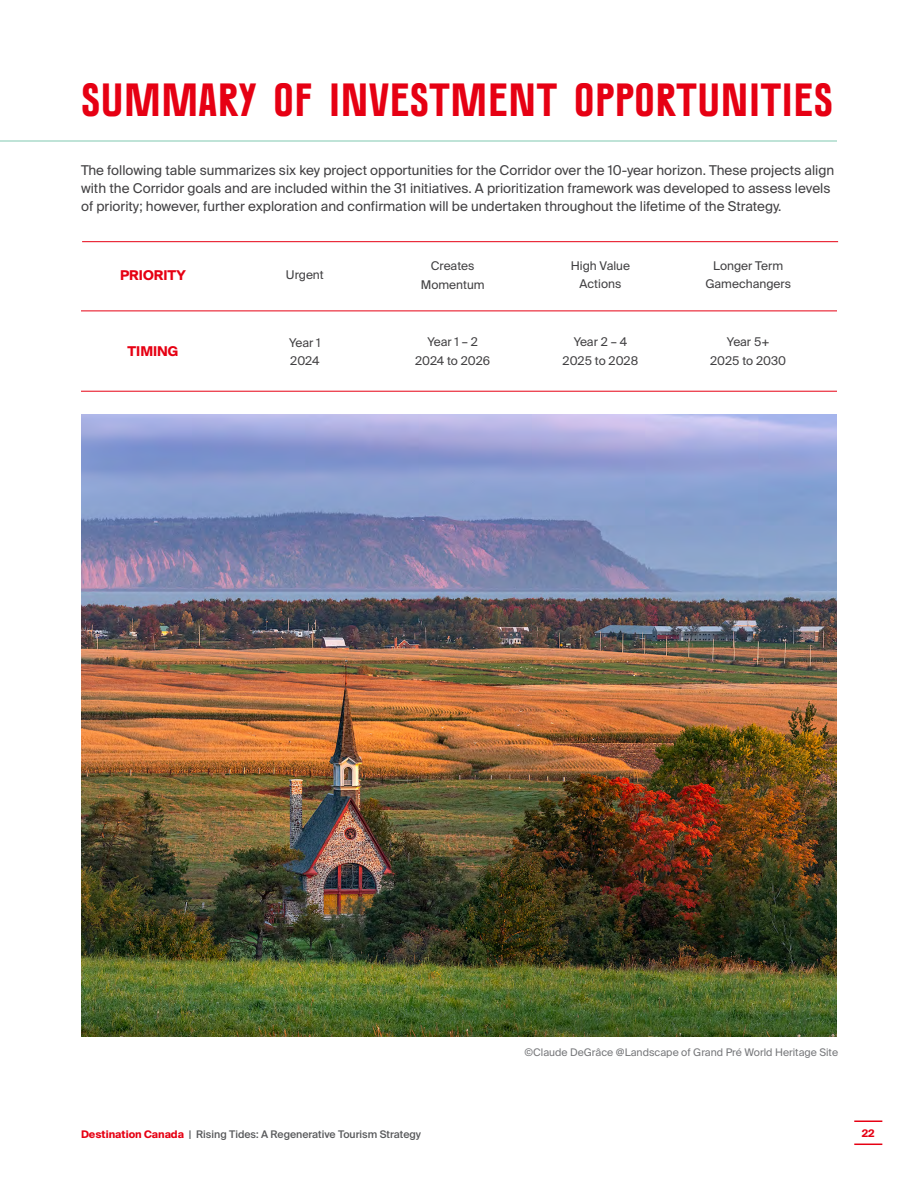
<style>
.page{position:relative;width:918px;height:1188px;background:#fff}
.page>*{position:absolute;margin:0;border:0;box-sizing:border-box;transform-origin:0 0}
.t1{font:700 46.5px "Canada";color:#e60013}
.t2{font:13.5px/18.3px "Suisse Intl";color:#414042}
.t3{font:700 13.5px "Suisse Intl";color:#e60013}
.t4{font:12px/18.3px "Suisse Intl";color:#414042;text-align:center}
.t5{font:500 10.5px "Suisse Intl";color:#58595b}
.t6{font:10.5px "Suisse Intl";color:#77787b}
.t7{font:700 10.5px "Suisse Intl";color:#e60013}
.s1{font-weight:700;color:#e60013}
</style>
<div class="page">
<hr style="left:854px;top:1120px;width:28px;height:2px;background:#e60013">
<svg style="left:854px;top:1144px;width:28px;height:1px"></svg>
<hr style="left:81px;top:311px;width:756px;height:1px;background:#e60013">
<hr style="left:81px;top:391px;width:756px;height:1px;background:#e60013">
<hr style="left:82px;top:241px;width:756px;height:1px;background:#e60013">
<img style="left:81px;top:414px;width:756px;height:623px">
<hr style="left:0;top:140px;width:837px;height:2px;background:#aadaca">
<h1 class="t1" style="left:81px;top:76px;width:754px">SUMMARY OF INVESTMENT OPPORTUNITIES</h1>
<p class="t2" style="left:81px;top:161px;width:755px">The following table summarizes six key project opportunities for the Corridor over the 10-year horizon. These projects align with the Corridor goals and are included within the 31 initiatives. A prioritization framework was developed to assess levels of priority; however, further exploration and confirmation will be undertaken throughout the lifetime of the Strategy.</p>
<p class="t3" style="left:120px;top:267px;width:67px">PRIORITY</p>
<p class="t3" style="left:128px;top:344px;width:53px">TIMING</p>
<p class="t4" style="left:286px;top:266px;width:39px">Urgent</p>
<p class="t4" style="left:289px;top:333px;width:33px;text-align:left">Year 1<br>2024</p>
<p class="t4" style="left:421px;top:257px;width:65px">Creates<br>Momentum</p>
<p class="t4" style="left:415px;top:333px;width:77px">Year 1 – 2<br>2024 to 2026</p>
<p class="t4" style="left:571px;top:257px;width:61px">High Value<br>Actions</p>
<p class="t4" style="left:563px;top:333px;width:77px">Year 2 – 4<br>2025 to 2028</p>
<p class="t4" style="left:705px;top:257px;width:87px">Longer Term<br>Gamechangers</p>
<p class="t4" style="left:710px;top:333px;width:77px">Year 5+<br>2025 to 2030</p>
<p class="t6" style="left:525px;top:1046px;width:315px">©Claude DeGrâce @Landscape of Grand Pré World Heritage Site</p>
<p class="t5" style="left:81px;top:1128px;width:342px"><span class="s1">Destination Canada</span> | Rising Tides: A Regenerative Tourism Strategy</p>
<p class="t7" style="left:862px;top:1127px;width:14px">22</p>
</div>
